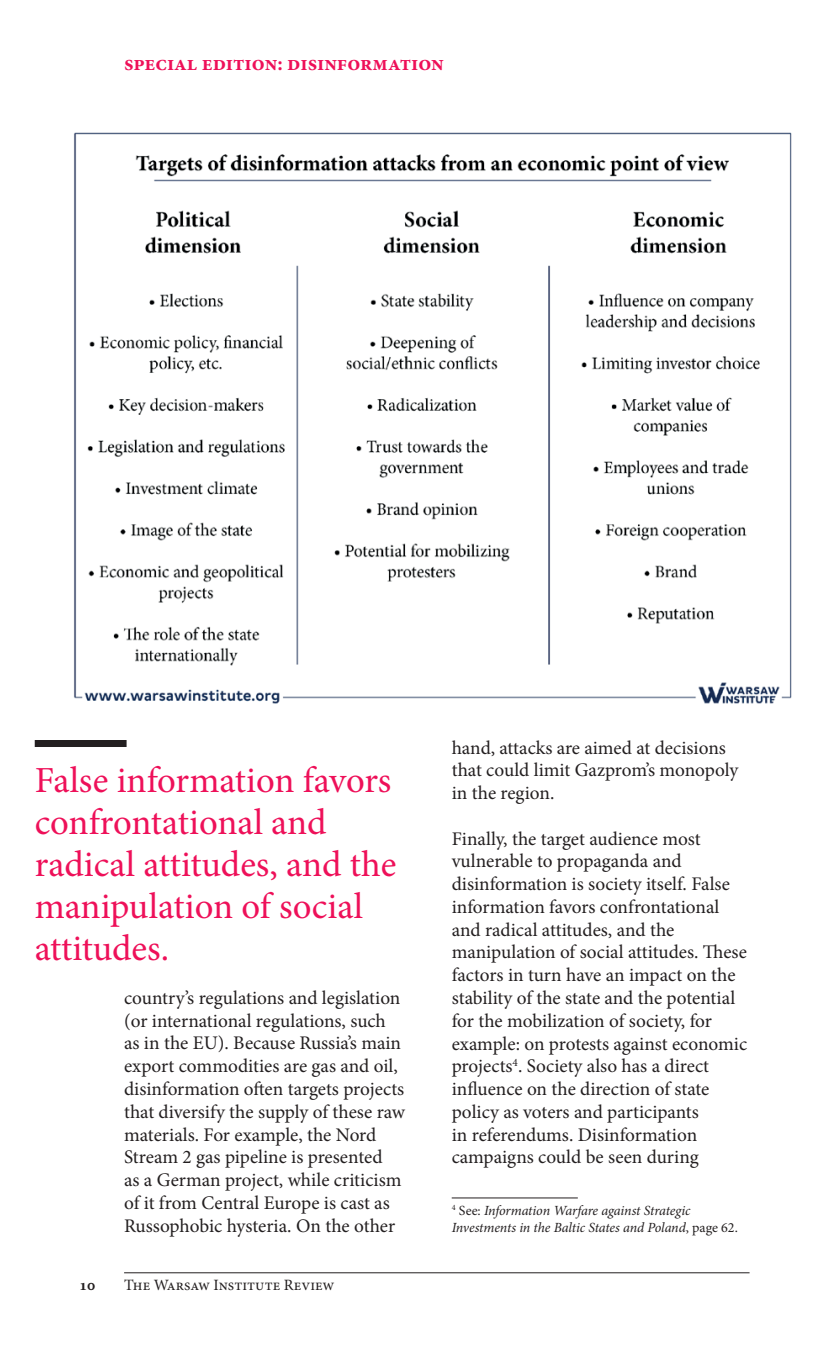
<style>
.page{position:relative;width:829px;height:1355px;background:#fff}
.page>*{position:absolute;margin:0;border:0;box-sizing:border-box;transform-origin:0 0}
.t1{font:36.75px/42px "Minion Pro";color:#ee1059}
.t2{font:700 21px "Minion Pro";color:#ee1059}
.t3{font:19.25px/22.8px "Minion Pro";color:#231f20}
.t4{font:15.75px "Minion Pro";color:#231f20}
.t5{font:700 15.75px "Minion Pro";color:#231f20}
.t6{font:italic 14px/16.8px "Minion Pro";letter-spacing:-.01em;color:#231f20}
.s1{font-style:normal}
</style>
<div class="page">
<hr style="left:451px;top:1197px;width:126px;height:1px;background:#231f20">
<hr style="left:124px;top:1272px;width:625px;height:1px;background:#231f20">
<div style="left:35px;top:740px;width:91px;height:7px;background:#231f20"></div>
<img style="left:74px;top:132px;width:718px;height:572px">
<p class="t2" style="left:124px;top:48px;width:321px">special edition: disinformation</p>
<h1 class="t1" style="left:35px;top:759px;width:363px">False information favors confrontational and radical attitudes, and the manipulation of social attitudes.</h1>
<p class="t3" style="left:124px;top:986px;width:283px">country’s regulations and legislation (or international regulations, such as in the EU). Because Russia’s main export commodities are gas and oil, disinformation often targets projects that diversify the supply of these raw materials. For example, the Nord Stream 2 gas pipeline is presented<br>as a German project, while criticism of it from Central Europe is cast as Russophobic hysteria. On the other</p>
<p class="t5" style="left:79px;top:1274px;width:18px">10</p>
<p class="t4" style="left:124px;top:1274px;width:212px">The Warsaw Institute Review</p>
<p class="t3" style="left:451px;top:736px;width:288px">hand, attacks are aimed at decisions that could limit Gazprom’s monopoly in the region.</p>
<p class="t3" style="left:451px;top:827px;width:297px">Finally, the target audience most vulnerable to propaganda and disinformation is society itself. False information favors confrontational and radical attitudes, and the manipulation of social attitudes. These factors in turn have an impact on the stability of the state and the potential for the mobilization of society, for example: on protests against economic projects<sup>4</sup>. Society also has a direct influence on the direction of state policy as voters and participants<br>in referendums. Disinformation campaigns could be seen during</p>
<p class="t6" style="left:451px;top:1201px;width:287px"><sup>4</sup> <span class="s1">See:</span> Information Warfare against Strategic<br>Investments in the Baltic States and Poland<span class="s1">, page 62.</span></p>
</div>
